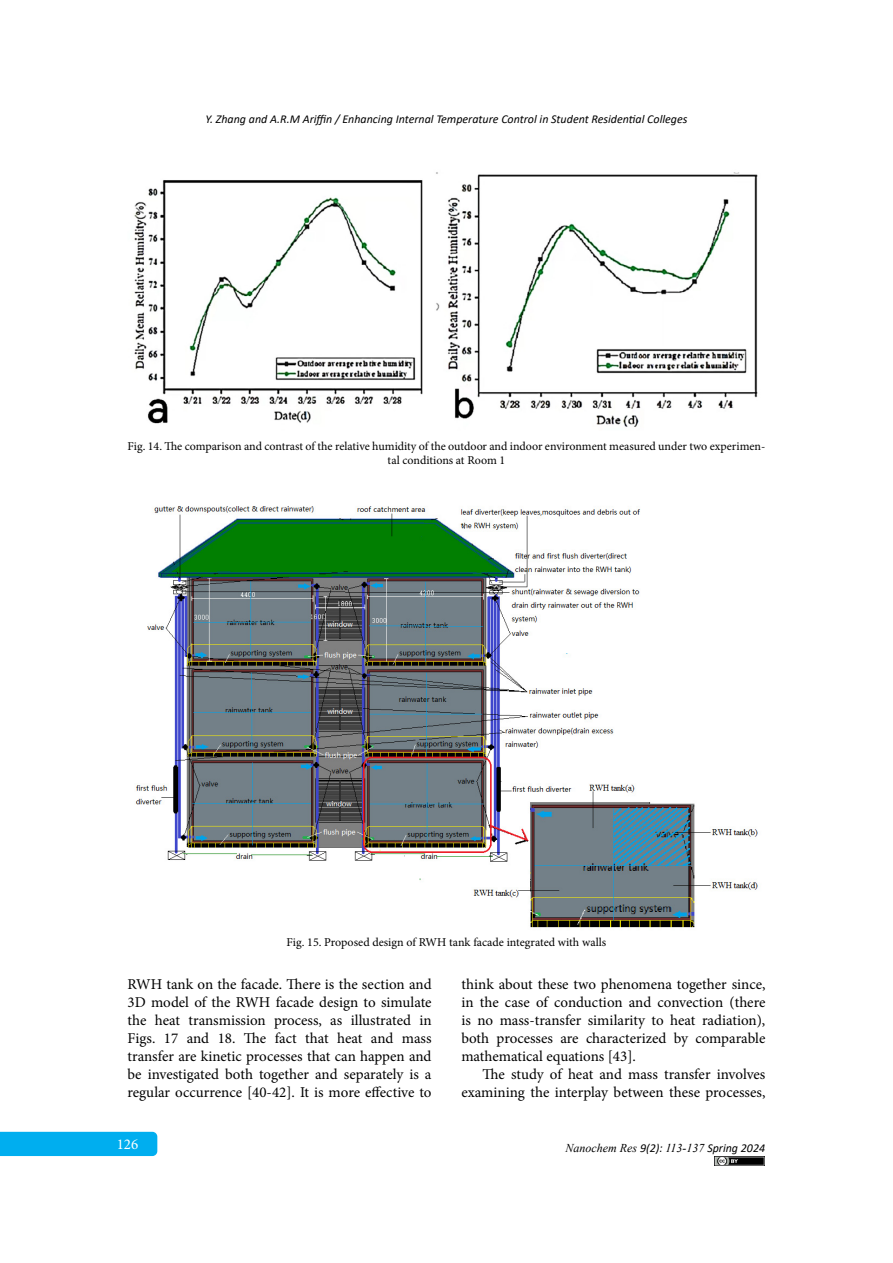
<style>
.page{position:relative;width:893px;height:1263px;background:#fff}
.page>*{position:absolute;margin:0;border:0;box-sizing:border-box;transform-origin:0 0}
.t1{font:15px/18px "Minion Pro";color:#000;text-align:justify}
.t2{font:15px "Minion Pro";color:#fff}
.t3{font:12px/14.4px "Minion Pro";color:#000;text-align:center}
.t4{font:italic 12px "Calibri";color:#000}
.t5{font:italic 12px "Times New Roman";color:#000}
.s1{font-family:"Calibri"}
</style>
<div class="page">
<div style="left:0;top:1132px;width:157px;height:24px;background:#00aeef"></div>
<img style="left:714px;top:1156px;width:51px;height:9px">
<img style="left:134px;top:172px;width:624px;height:255px">
<img style="left:135px;top:506px;width:623px;height:422px">
<p class="t4" style="left:205px;top:111px;width:483px">Y. Zhang and A.R.M Ariffin / Enhancing Internal Temperature Control in Student Residential Colleges</p>
<p class="t3" style="left:128px;top:439px;width:639px">Fig. 14. The comparison and contrast of the relative humidity of the outdoor and indoor environment measured under two experimen&shy;tal conditions at Room 1</p>
<p class="t3" style="left:287px;top:934px;width:321px">Fig. 15. Proposed design of RWH tank facade integrated with walls</p>
<p class="t1" style="left:128px;top:975px;width:306px">RWH tank on the facade. There is the section and 3D model of the RWH facade design to simulate the heat transmission process, as illustrated in Figs. 17 and 18. The fact that heat and mass transfer are kinetic processes that can happen and be investigated both together and separately is a regular occurrence [40-42]. It is more effective to</p>
<p class="t1" style="left:461px;top:975px;width:306px">think about these two phenomena together since, in the case of conduction and convection (there is no mass-transfer similarity to heat radiation), both processes are characterized by comparable mathematical equations [43].</p>
<p class="t1" style="left:461px;top:1065px;width:306px;text-align:right">The study of heat and mass transfer involves examining the interplay between these processes,</p>
<p class="t2" style="left:117px;top:1134px;width:23px">126</p>
<p class="t5" style="left:565px;top:1140px;width:201px">Nanochem Res <span class="s1">9(2):</span> 113-137 <span class="s1">Spring 2024</span></p>
</div>
